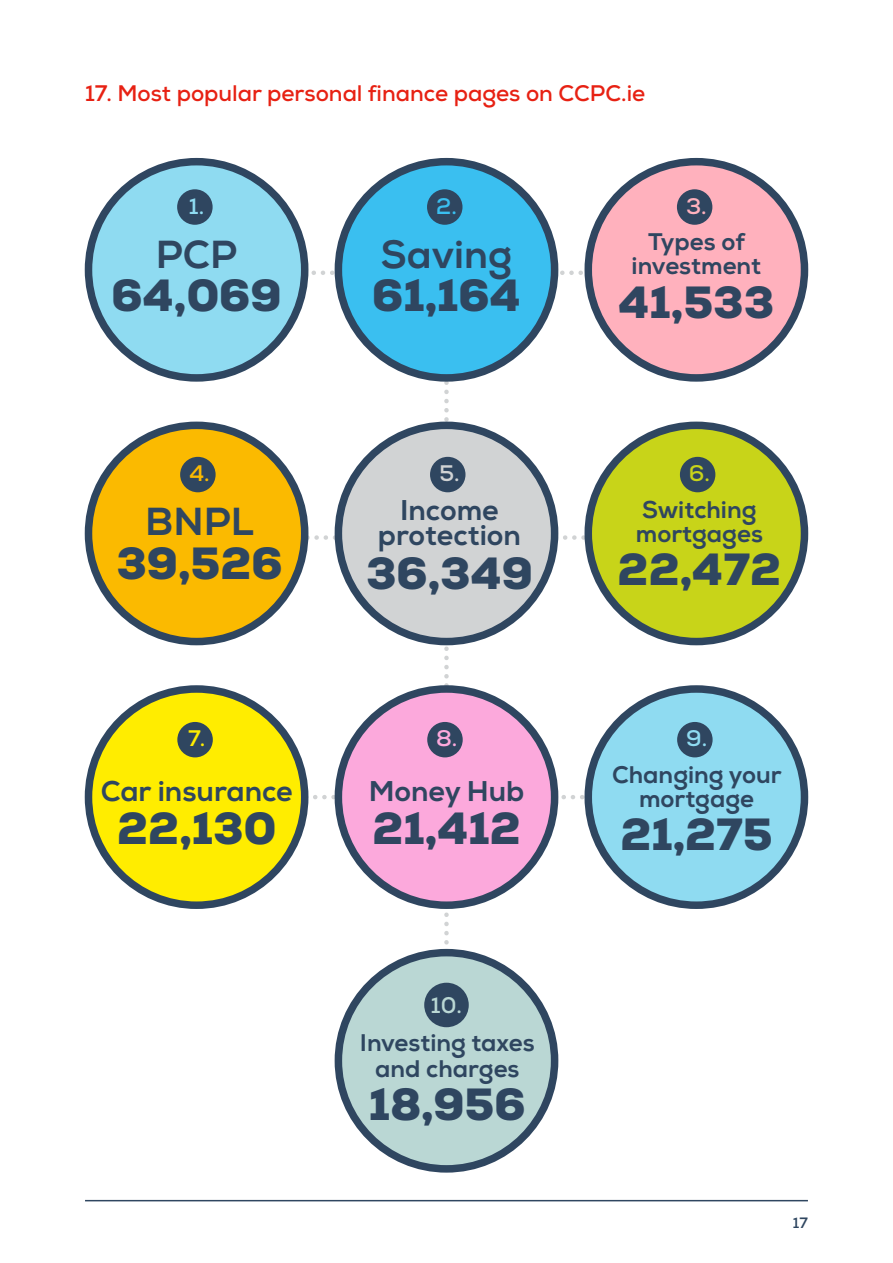
<style>
.page{position:relative;width:893px;height:1263px;background:#fff}
.page>*{position:absolute;margin:0;border:0;box-sizing:border-box;transform-origin:0 0}
.t1{font:900 45px "Nexa";color:#2f4660}
.t2{font:800 39px "Nexa";color:#2f4660}
.t3{font:800 28.5px "Nexa";color:#2f4660}
.t4{font:800 24px/24px "Nexa";color:#2f4660;text-align:center}
.t5{font:700 22.5px "Nexa";color:#e72113}
.t6{font:700 22.5px "Nexa";color:#8fdbf1}
.t7{font:700 22.5px "Nexa";color:#bad7d4}
.t8{font:700 22.5px "Nexa";color:#3abff0}
.t9{font:700 22.5px "Nexa";color:#ffb1bd}
.t10{font:700 22.5px "Nexa";color:#fbba00}
.t11{font:700 22.5px "Nexa";color:#d1d3d4}
.t12{font:700 22.5px "Nexa";color:#c8d419}
.t13{font:700 22.5px "Nexa";color:#ffed00}
.t14{font:700 22.5px "Nexa";color:#fca9dc}
.t15{font:700 15px "Nexa";color:#2f4660}
</style>
<div class="page">
<hr style="left:85px;top:1200px;width:723px;height:1px;background:#2f4660">
<svg style="left:308px;top:271px;width:275px;height:4px"></svg>
<svg style="left:232px;top:346px;width:445px;height:643px"></svg>
<div style="left:88px;top:162px;width:217px;height:216px;background:#8fdbf1;border-radius:50%"></div>
<div style="left:85px;top:158px;width:223px;height:224px;border:8px solid #2f4660;border-radius:50%"></div>
<div style="left:338px;top:162px;width:217px;height:216px;background:#3abff0;border-radius:50%"></div>
<div style="left:335px;top:158px;width:223px;height:224px;border:8px solid #2f4660;border-radius:50%"></div>
<div style="left:588px;top:162px;width:216px;height:216px;background:#ffb1bd;border-radius:50%"></div>
<div style="left:584px;top:158px;width:224px;height:224px;border:8px solid #2f4660;border-radius:50%"></div>
<div style="left:88px;top:425px;width:217px;height:216px;background:#fbba00;border-radius:50%"></div>
<div style="left:85px;top:422px;width:223px;height:223px;border:8px solid #2f4660;border-radius:50%"></div>
<div style="left:338px;top:425px;width:217px;height:216px;background:#d1d3d4;border-radius:50%"></div>
<div style="left:335px;top:422px;width:223px;height:223px;border:8px solid #2f4660;border-radius:50%"></div>
<div style="left:588px;top:425px;width:216px;height:216px;background:#c8d419;border-radius:50%"></div>
<div style="left:584px;top:422px;width:224px;height:223px;border:8px solid #2f4660;border-radius:50%"></div>
<div style="left:88px;top:689px;width:217px;height:216px;background:#ffed00;border-radius:50%"></div>
<div style="left:85px;top:685px;width:223px;height:224px;border:8px solid #2f4660;border-radius:50%"></div>
<div style="left:338px;top:689px;width:217px;height:216px;background:#fca9dc;border-radius:50%"></div>
<div style="left:335px;top:685px;width:223px;height:224px;border:8px solid #2f4660;border-radius:50%"></div>
<div style="left:588px;top:689px;width:216px;height:216px;background:#8fdbf1;border-radius:50%"></div>
<div style="left:584px;top:685px;width:224px;height:224px;border:8px solid #2f4660;border-radius:50%"></div>
<div style="left:338px;top:953px;width:217px;height:216px;background:#bad7d4;border-radius:50%"></div>
<div style="left:335px;top:949px;width:223px;height:223px;border:8px solid #2f4660;border-radius:50%"></div>
<div style="left:177px;top:189px;width:36px;height:36px;background:#2f4660;border-radius:50%"></div>
<div style="left:427px;top:189px;width:35px;height:36px;background:#2f4660;border-radius:50%"></div>
<div style="left:677px;top:189px;width:35px;height:36px;background:#2f4660;border-radius:50%"></div>
<div style="left:180px;top:457px;width:36px;height:35px;background:#2f4660;border-radius:50%"></div>
<div style="left:430px;top:457px;width:35px;height:35px;background:#2f4660;border-radius:50%"></div>
<div style="left:680px;top:457px;width:35px;height:35px;background:#2f4660;border-radius:50%"></div>
<div style="left:177px;top:722px;width:36px;height:35px;background:#2f4660;border-radius:50%"></div>
<div style="left:427px;top:722px;width:36px;height:35px;background:#2f4660;border-radius:50%"></div>
<div style="left:677px;top:722px;width:36px;height:35px;background:#2f4660;border-radius:50%"></div>
<div style="left:424px;top:983px;width:45px;height:44px;background:#2f4660;border-radius:50%"></div>
<p class="t5" style="left:85px;top:79px;width:562px">17. Most popular personal finance pages on CCPC.ie</p>
<p class="t6" style="left:189px;top:191px;width:17px">1.</p>
<p class="t8" style="left:436px;top:191px;width:22px">2.</p>
<p class="t9" style="left:686px;top:191px;width:22px">3.</p>
<p class="t2" style="left:156px;top:231px;width:83px">PCP</p>
<p class="t1" style="left:112px;top:266px;width:171px">64,069</p>
<p class="t2" style="left:381px;top:231px;width:133px">Saving</p>
<p class="t1" style="left:372px;top:266px;width:150px">61,164</p>
<p class="t4" style="left:648px;top:230px;width:98px">Types of</p>
<p class="t4" style="left:632px;top:254px;width:131px">investment</p>
<p class="t1" style="left:618px;top:273px;width:157px">41,533</p>
<p class="t10" style="left:189px;top:459px;width:22px">4.</p>
<p class="t2" style="left:145px;top:498px;width:110px">BNPL</p>
<p class="t1" style="left:116px;top:534px;width:168px">39,526</p>
<p class="t13" style="left:188px;top:724px;width:19px">7.</p>
<p class="t3" style="left:101px;top:773px;width:194px">Car insurance</p>
<p class="t1" style="left:117px;top:799px;width:161px">22,130</p>
<p class="t11" style="left:439px;top:459px;width:22px">5.</p>
<p class="t3" style="left:400px;top:492px;width:100px">Income</p>
<p class="t3" style="left:378px;top:518px;width:145px">protection</p>
<p class="t1" style="left:366px;top:544px;width:168px">36,349</p>
<p class="t14" style="left:436px;top:724px;width:23px">8.</p>
<p class="t3" style="left:369px;top:773px;width:157px">Money Hub</p>
<p class="t1" style="left:373px;top:799px;width:150px">21,412</p>
<p class="t7" style="left:431px;top:990px;width:33px">10.</p>
<p class="t4" style="left:360px;top:1030px;width:176px;line-height:25.5px">Investing taxes and charges</p>
<p class="t1" style="left:369px;top:1075px;width:158px">18,956</p>
<p class="t12" style="left:689px;top:459px;width:23px">6.</p>
<p class="t4" style="left:642px;top:498px;width:116px">Switching</p>
<p class="t4" style="left:636px;top:522px;width:129px">mortgages</p>
<p class="t1" style="left:618px;top:540px;width:165px">22,472</p>
<p class="t6" style="left:686px;top:724px;width:23px">9.</p>
<p class="t4" style="left:612px;top:763px;width:171px">Changing your mortgage</p>
<p class="t1" style="left:620px;top:805px;width:154px">21,275</p>
<p class="t15" style="left:793px;top:1214px;width:16px">17</p>
</div>
